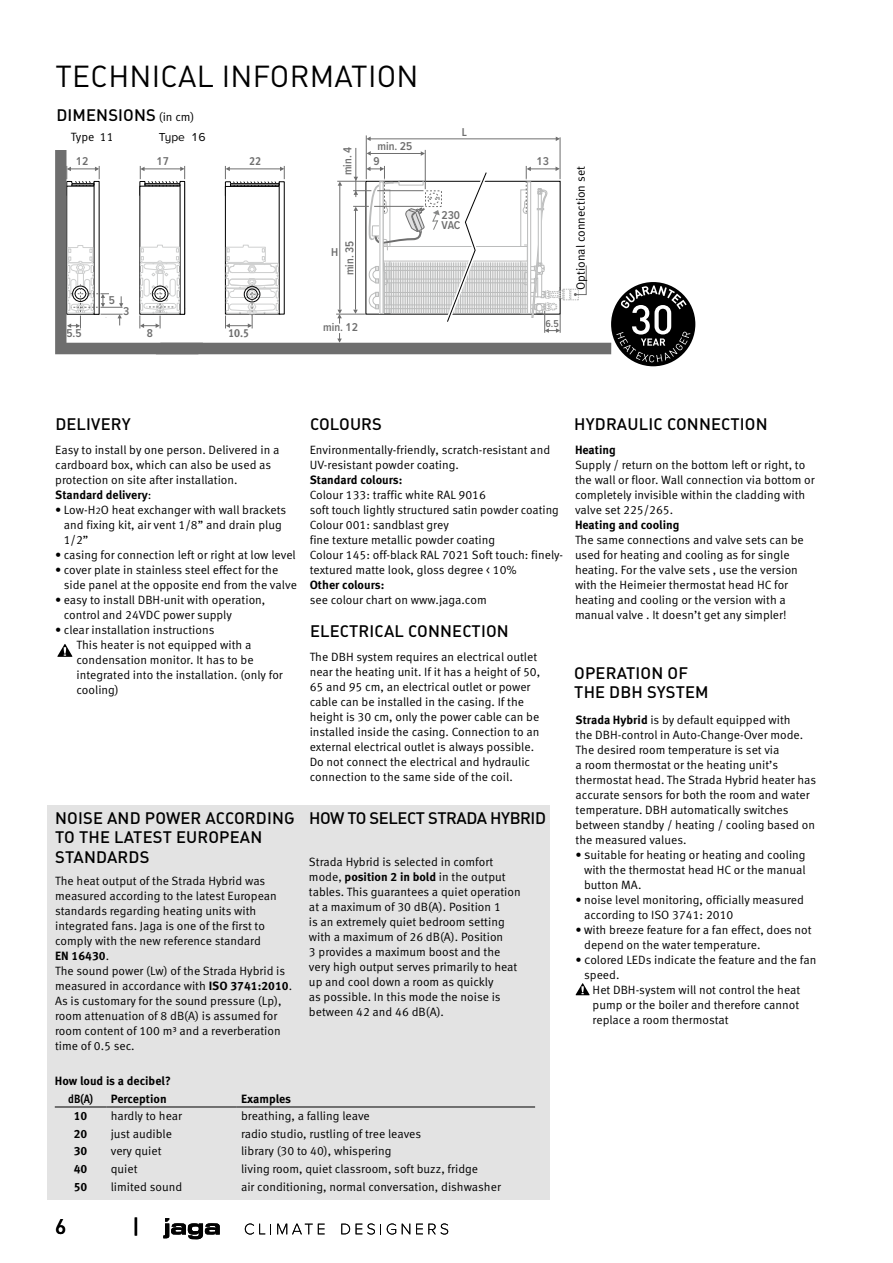
<style>
.page{position:relative;width:893px;height:1263px;background:#fff}
.page>*{position:absolute;margin:0;border:0;box-sizing:border-box;transform-origin:0 0}
.t1{font:30px "DIN Pro";letter-spacing:.01em;color:#000}
.t2{font:500 21px "DIN Pro";color:#000}
.t3{font:500 16.5px/19.8px "DIN Pro";letter-spacing:.01em;color:#000}
.t4{font:500 16.5px "DIN Pro";letter-spacing:-.025em;color:#000}
.t5{font:12px/15px "Meta Pro";color:#000}
.t6{font:700 12px "Meta Pro";color:#000}
.t7{font:600 12px "Proxima Nova Cond";color:#6e6e6e}
.t8{font:12px "Proxima Nova";color:#000}
.t9{font:700 condensed 12px "Meta Pro";color:#000}
.t10{font:600 11.85px/10.4px "Proxima Nova Cond";color:#6e6e6e}
.t11{font:700 condensed 11.85px "Meta Pro";color:#6e6e6e}
.t12{font:600 10.35px "Proxima Nova Cond";color:#6e6e6e}
.s1{font-family:"Meta Pro";font-weight:400;font-size:12px}
.s2{font-weight:700}
.s3{font-size:9.6px}
</style>
<div class="page">
<div style="left:47px;top:805px;width:502px;height:394px;background:#e3e3e3"></div>
<svg style="left:55px;top:135px;width:640px;height:231px"></svg>
<svg style="left:57px;top:644px;width:15px;height:13px"></svg>
<hr style="left:55px;top:1107px;width:51px;height:1px;background:#000">
<hr style="left:106px;top:1107px;width:131px;height:1px;background:#000">
<hr style="left:237px;top:1107px;width:298px;height:1px;background:#000">
<svg style="left:576px;top:983px;width:14px;height:12px"></svg>
<svg style="left:245px;top:1223px;width:26px;height:11px"></svg>
<svg style="left:277px;top:1224px;width:48px;height:10px"></svg>
<svg style="left:341px;top:1224px;width:9px;height:10px"></svg>
<svg style="left:356px;top:1223px;width:25px;height:11px"></svg>
<svg style="left:387px;top:1223px;width:9px;height:11px"></svg>
<svg style="left:402px;top:1224px;width:8px;height:10px"></svg>
<svg style="left:416px;top:1223px;width:32px;height:11px"></svg>
<svg style="left:163px;top:1218px;width:57px;height:21px"></svg>
<h1 class="t1" style="left:55px;top:55px;width:365px">TECHNICAL INFORMATION</h1>
<h3 class="t3" style="left:56px;top:104px;width:140px">DIMENSIONS <span class="s1">( in cm )</span></h3>
<p class="t10" style="left:462px;top:127px;width:7px">L</p>
<p class="t5" style="left:71px;top:129px;width:44px">Type 11</p>
<p class="t8" style="left:159px;top:128px;width:48px">Type 16</p>
<p class="t10" style="left:377px;top:141px;width:36px">min. 25</p>
<p class="t7" style="left:339px;top:175px;width:30px;rotate:-90deg">min. 4</p>
<p class="t10" style="left:76px;top:155px;width:14px">12</p>
<p class="t10" style="left:156px;top:155px;width:14px">17</p>
<p class="t10" style="left:374px;top:155px;width:8px">9</p>
<p class="t10" style="left:537px;top:155px;width:14px">13</p>
<p class="t11" style="left:249px;top:151px;width:13px">22</p>
<p class="t10" style="left:109px;top:295px;width:8px">5</p>
<p class="t10" style="left:123px;top:305px;width:8px">3</p>
<p class="t10" style="left:66px;top:328px;width:17px">5.5</p>
<p class="t10" style="left:147px;top:328px;width:8px">8</p>
<p class="t11" style="left:228px;top:324px;width:23px">10.5</p>
<p class="t7" style="left:341px;top:275px;width:36px;rotate:-90deg">min. 35</p>
<p class="t10" style="left:331px;top:246px;width:9px">H</p>
<p class="t10" style="left:323px;top:322px;width:36px">min. 12</p>
<p class="t10" style="left:442px;top:209px;width:20px">230<br>VAC</p>
<p class="t12" style="left:545px;top:316px;width:15px">6.5</p>
<p class="t5" style="left:573px;top:290px;width:125px;rotate:-90deg">Optional connection set</p>
<h3 class="t3" style="left:55px;top:413px;width:77px">DELIVERY</h3>
<p class="t5" style="left:55px;top:442px;width:226px">Easy to install by one person. Delivered in a cardboard box, which can also be used as protection on site after installation.<br><span class="s2">Standard delivery</span> :</p>
<p class="t5" style="left:64px;top:502px;width:224px;text-indent:-8px">• Low-H<span class="s3">2</span>O heat exchanger with wall brackets and fixing kit, air vent 1/8” and drain plug<br>1/2”</p>
<p class="t5" style="left:55px;top:547px;width:242px">• casing for connection left or right at low level</p>
<p class="t5" style="left:64px;top:562px;width:235px;text-indent:-9px">• cover plate in stainless steel effect for the side panel at the opposite end from the valve</p>
<p class="t5" style="left:64px;top:592px;width:203px;text-indent:-9px">• easy to install DBH-unit with operation, control and 24VDC power supply</p>
<p class="t5" style="left:77px;top:622px;width:208px;text-indent:-21px">• clear installation instructions<br>This heater is not equipped with a condensation monitor. It has to be integrated into the installation. (only for cooling)</p>
<h3 class="t3" style="left:55px;top:807px;width:241px">NOISE AND POWER ACCORDING<br>TO THE LATEST EUROPEAN<br>STANDARDS</h3>
<p class="t5" style="left:55px;top:873px;width:238px">The heat output of the Strada Hybrid was measured according to the latest European standards regarding heating units with integrated fans. Jaga is one of the first to comply with the new reference standard<br><span class="s2">EN 16430</span>.<br>The sound power (Lw) of the Strada Hybrid is measured in accordance with <span class="s2">ISO 3741:2010</span>.<br>As is customary for the sound pressure (Lp), room attenuation of 8 dB(A) is assumed for room content of 100 m³ and a reverberation time of 0.5 sec.</p>
<h3 class="t3" style="left:310px;top:413px;width:73px">COLOURS</h3>
<p class="t5" style="left:310px;top:442px;width:242px">Environmentally-friendly, scratch-resistant and<br>UV-resistant powder coating.</p>
<p class="t6" style="left:310px;top:472px;width:94px">Standard colours :</p>
<p class="t5" style="left:310px;top:487px;width:255px">Colour 133: traffic white RAL 9016<br>soft touch lightly structured satin powder coating Colour 001: sandblast grey<br>fine texture metallic powder coating<br>Colour 145: off-black RAL 7021 Soft touch: finely&shy;textured matte look, gloss degree &lt; 10%</p>
<p class="t6" style="left:310px;top:577px;width:76px">Other colours :</p>
<p class="t5" style="left:310px;top:592px;width:179px">see colour chart on www.jaga.com</p>
<h3 class="t3" style="left:310px;top:620px;width:200px">ELECTRICAL CONNECTION</h3>
<p class="t5" style="left:310px;top:649px;width:232px">The DBH system requires an electrical outlet near the heating unit. If it has a height of 50, 65 and 95 cm, an electrical outlet or power cable can be installed in the casing. If the height is 30 cm, only the power cable can be installed inside the casing. Connection to an external electrical outlet is always possible.<br>Do not connect the electrical and hydraulic connection to the same side of the coil.</p>
<h3 class="t4" style="left:309px;top:807px;width:238px">HOW TO SELECT STRADA HYBRID</h3>
<p class="t5" style="left:309px;top:854px;width:213px">Strada Hybrid is selected in comfort mode, <span class="s2">position 2 in bold</span> in the output tables. This guarantees a quiet operation at a maximum of 30 dB(A). Position 1<br>is an extremely quiet bedroom setting with a maximum of 26 dB(A). Position<br>3 provides a maximum boost and the very high output serves primarily to heat up and cool down a room as quickly<br>as possible. In this mode the noise is between 42 and 46 dB(A).</p>
<p class="t6" style="left:55px;top:1073px;width:118px">How loud is a decibel?</p>
<p class="t9" style="left:68px;top:1089px;width:26px">dB(A)</p>
<p class="t6" style="left:111px;top:1091px;width:57px">Perception</p>
<p class="t6" style="left:241px;top:1091px;width:52px">Examples</p>
<p class="t6" style="left:74px;top:1108px;width:15px">10</p>
<p class="t5" style="left:111px;top:1109px;width:73px">hardly to hear</p>
<p class="t5" style="left:241px;top:1109px;width:130px">breathing, a falling leave</p>
<p class="t6" style="left:74px;top:1126px;width:15px">20</p>
<p class="t5" style="left:111px;top:1126px;width:63px">just audible</p>
<p class="t5" style="left:241px;top:1126px;width:182px">radio studio, rustling of tree leaves</p>
<p class="t6" style="left:74px;top:1144px;width:15px">30</p>
<p class="t5" style="left:111px;top:1144px;width:52px">very quiet</p>
<p class="t5" style="left:241px;top:1144px;width:152px">library (30 to 40), whispering</p>
<p class="t6" style="left:74px;top:1161px;width:15px">40</p>
<p class="t5" style="left:111px;top:1161px;width:28px">quiet</p>
<p class="t5" style="left:241px;top:1161px;width:239px">living room, quiet classroom, soft buzz, fridge</p>
<p class="t6" style="left:74px;top:1179px;width:15px">50</p>
<p class="t5" style="left:111px;top:1179px;width:73px">limited sound</p>
<p class="t5" style="left:241px;top:1179px;width:261px">air conditioning, normal conversation, dishwasher</p>
<h2 class="t2" style="left:55px;top:1212px;width:13px">6</h2>
<h2 class="t2" style="left:132px;top:1212px;width:9px">|</h2>
<h3 class="t3" style="left:574px;top:413px;width:195px">HYDRAULIC CONNECTION</h3>
<p class="t6" style="left:575px;top:442px;width:42px">Heating</p>
<p class="t5" style="left:575px;top:457px;width:241px">Supply / return on the bottom left or right, to the wall or floor. Wall connection via bottom or completely invisible within the cladding with valve set 225/265.</p>
<p class="t6" style="left:575px;top:517px;width:106px">Heating and cooling</p>
<p class="t5" style="left:575px;top:532px;width:230px">The same connections and valve sets can be used for heating and cooling as for single heating. For the valve sets , use the version with the Heimeier thermostat head HC for heating and cooling or the version with a manual valve . It doesn’t get any simpler!</p>
<h3 class="t3" style="left:574px;top:662px;width:136px">OPERATION OF<br>THE DBH SYSTEM</h3>
<p class="t5" style="left:576px;top:712px;width:242px"><span class="s2">Strada Hybrid</span> is by default equipped with<br>the DBH-control in Auto-Change-Over mode.<br>The desired room temperature is set via<br>a room thermostat or the heating unit’s thermostat head. The Strada Hybrid heater has accurate sensors for both the room and water temperature. DBH automatically switches between standby / heating / cooling based on the measured values.</p>
<p class="t5" style="left:584px;top:847px;width:223px;text-align:justify;text-indent:-9px">• suitable for heating or heating and cooling with the thermostat head HC or the manual button MA.</p>
<p class="t5" style="left:584px;top:892px;width:221px;text-indent:-9px">• noise level monitoring, officially measured according to ISO 3741: 2010</p>
<p class="t5" style="left:584px;top:922px;width:229px;text-indent:-9px">• with breeze feature for a fan effect, does not depend on the water temperature.</p>
<p class="t5" style="left:584px;top:952px;width:234px;text-indent:-9px">• colored LEDs indicate the feature and the fan speed.</p>
<p class="t5" style="left:593px;top:982px;width:209px;text-align:justify">Het DBH-system will not control the heat pump or the boiler and therefore cannot replace a room thermostat</p>
</div>
